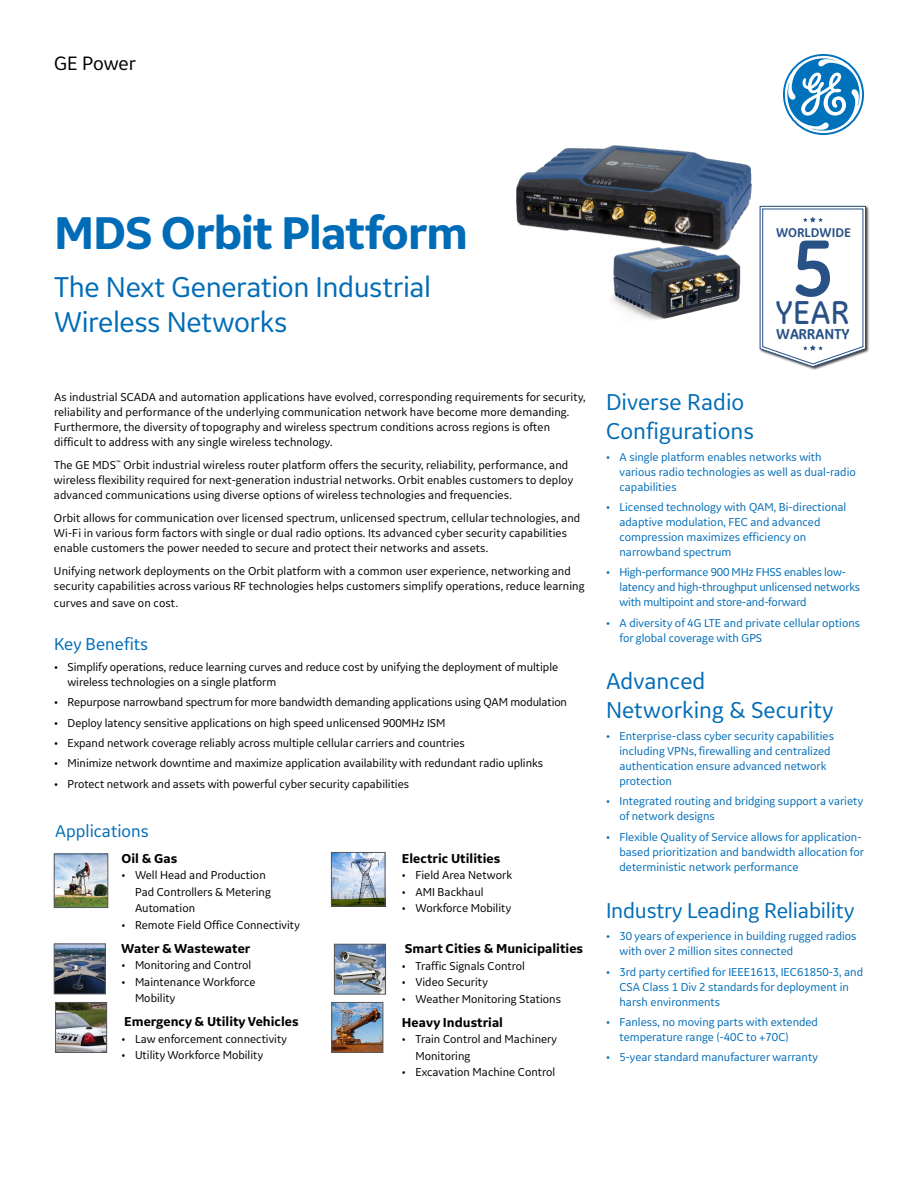
<style>
.page{position:relative;width:918px;height:1188px;background:#fff}
.page>*{position:absolute;margin:0;border:0;box-sizing:border-box;transform-origin:0 0}
.t1{font:700 48px "GE Inspira Sans";letter-spacing:-.025em;color:#006cb7}
.t2{font:500 33.3px "GE Inspira";color:#285186}
.t3{font:30px/34.5px "GE Inspira Sans";letter-spacing:-.015em;color:#006cb7}
.t4{font:24px/28.8px "GE Inspira Sans";color:#006cb7}
.t5{font:22.5px "GE Inspira Sans";letter-spacing:-.01em;color:#006cb7}
.t6{font:20.25px "GE Inspira Sans";letter-spacing:-.005em;color:#000}
.t7{font:18px "GE Inspira Sans";color:#006cb7}
.t8{font:800 14.4px "GE Inspira";color:#285186}
.t9{font:700 13.5px "GE Inspira Sans";color:#000}
.t10{font:800 12.75px "GE Inspira";color:#285186}
.t11{font:12px/15px "GE Inspira Sans";letter-spacing:.005em;color:#000}
.t12{font:12px/15px "GE Inspira Sans";color:#006cb7}
</style>
<div class="page">
<svg style="left:783px;top:54px;width:81px;height:81px"></svg>
<img style="left:56px;top:856px;width:50px;height:50px">
<div style="left:54px;top:854px;width:54px;height:54px;border:1px solid #58595b"></div>
<img style="left:56px;top:946px;width:48px;height:46px">
<div style="left:54px;top:944px;width:52px;height:50px;border:1px solid #58595b"></div>
<img style="left:336px;top:946px;width:48px;height:46px">
<div style="left:334px;top:944px;width:52px;height:50px;border:1px solid #58595b"></div>
<img style="left:333px;top:854px;width:50px;height:50px">
<div style="left:331px;top:852px;width:54px;height:54px;border:1px solid #58595b"></div>
<img style="left:57px;top:1004px;width:48px;height:47px">
<div style="left:55px;top:1002px;width:52px;height:51px;border:1px solid #58595b"></div>
<img style="left:334px;top:1004px;width:47px;height:47px">
<div style="left:332px;top:1002px;width:51px;height:51px;border:1px solid #58595b"></div>
<img style="left:516px;top:145px;width:236px;height:175px">
<div style="left:759px;top:205px;width:110px;height:166px;background:#000;opacity:.75"></div>
<svg style="left:760px;top:206px;width:106px;height:161px"></svg>
<h3 class="t6" style="left:54px;top:50px;width:83px">GE Power</h3>
<h1 class="t1" style="left:54px;top:203px;width:416px">MDS Orbit Platform</h1>
<h3 class="t3" style="left:54px;top:269px;width:379px">The Next Generation Industrial<br>Wireless Networks</h3>
<p class="t11" style="left:54px;top:389px;width:533px">As industrial SCADA and automation applications have evolved, corresponding requirements for security, reliability and performance of the underlying communication network have become more demanding.<br>Furthermore, the diversity of topography and wireless spectrum conditions across regions is often difficult to address with any single wireless technology.</p>
<p class="t11" style="left:54px;top:457px;width:521px">The GE MDS<sup>™</sup> Orbit industrial wireless router platform offers the security, reliability, performance, and wireless flexibility required for next-generation industrial networks. Orbit enables customers to deploy advanced communications using diverse options of wireless technologies and frequencies.</p>
<p class="t11" style="left:54px;top:510px;width:528px">Orbit allows for communication over licensed spectrum, unlicensed spectrum, cellular technologies, and<br>Wi-Fi in various form factors with single or dual radio options. Its advanced cyber security capabilities enable customers the power needed to secure and protect their networks and assets.</p>
<p class="t11" style="left:54px;top:563px;width:532px">Unifying network deployments on the Orbit platform with a common user experience, networking and security capabilities across various RF technologies helps customers simplify operations, reduce learning</p>
<p class="t11" style="left:54px;top:595px;width:126px">curves and save on cost.</p>
<h3 class="t7" style="left:54px;top:633px;width:96px">Key Benefits</h3>
<p class="t11" style="left:68px;top:659px;width:492px;text-indent:-14px">• Simplify operations, reduce learning curves and reduce cost by unifying the deployment of multiple wireless technologies on a single platform</p>
<p class="t11" style="left:54px;top:694px;width:515px">• Repurpose narrowband spectrum for more bandwidth demanding applications using QAM modulation</p>
<p class="t11" style="left:54px;top:715px;width:393px">• Deploy latency sensitive applications on high speed unlicensed 900MHz ISM</p>
<p class="t11" style="left:54px;top:735px;width:412px">• Expand network coverage reliably across multiple cellular carriers and countries</p>
<p class="t11" style="left:54px;top:756px;width:491px">• Minimize network downtime and maximize application availability with redundant radio uplinks</p>
<p class="t11" style="left:54px;top:776px;width:357px">• Protect network and assets with powerful cyber security capabilities</p>
<h3 class="t7" style="left:55px;top:820px;width:95px">Applications</h3>
<p class="t9" style="left:122px;top:850px;width:57px">Oil &amp; Gas</p>
<p class="t11" style="left:135px;top:867px;width:137px;line-height:16.5px;text-indent:-14px">• Well Head and Production<br>Pad Controllers &amp; Metering<br>Automation</p>
<p class="t11" style="left:122px;top:917px;width:180px">• Remote Field Office Connectivity</p>
<p class="t9" style="left:121px;top:940px;width:131px">Water &amp; Wastewater</p>
<p class="t11" style="left:122px;top:957px;width:131px">• Monitoring and Control</p>
<p class="t11" style="left:135px;top:973px;width:122px;line-height:16.5px;text-indent:-14px">• Maintenance Workforce<br>Mobility</p>
<p class="t9" style="left:124px;top:1013px;width:176px">Emergency &amp; Utility Vehicles</p>
<p class="t11" style="left:122px;top:1031px;width:167px">• Law enforcement connectivity</p>
<p class="t11" style="left:122px;top:1047px;width:143px">• Utility Workforce Mobility</p>
<p class="t9" style="left:402px;top:850px;width:100px">Electric Utilities</p>
<p class="t11" style="left:402px;top:867px;width:112px">• Field Area Network</p>
<p class="t11" style="left:402px;top:884px;width:83px">• AMI Backhaul</p>
<p class="t11" style="left:402px;top:900px;width:111px">• Workforce Mobility</p>
<p class="t9" style="left:405px;top:941px;width:180px">Smart Cities &amp; Municipalities</p>
<p class="t11" style="left:402px;top:958px;width:125px">• Traffic Signals Control</p>
<p class="t11" style="left:402px;top:975px;width:88px">• Video Security</p>
<p class="t11" style="left:402px;top:991px;width:161px">• Weather Monitoring Stations</p>
<p class="t9" style="left:402px;top:1014px;width:103px">Heavy Industrial</p>
<p class="t11" style="left:415px;top:1031px;width:143px;line-height:16.5px;text-indent:-14px">• Train Control and Machinery<br>Monitoring</p>
<p class="t11" style="left:402px;top:1065px;width:155px">• Excavation Machine Control</p>
<p class="t10" style="left:776px;top:225px;width:76px">WORLDWIDE</p>
<h2 class="t2" style="left:776px;top:293px;width:75px">YEAR</h2>
<p class="t8" style="left:776px;top:325px;width:75px">WARRANTY</p>
<h3 class="t4" style="left:606px;top:387px;width:150px">Diverse Radio<br>Configurations</h3>
<p class="t12" style="left:620px;top:449px;width:238px;text-indent:-14px">• A single platform enables networks with various radio technologies as well as dual-radio capabilities</p>
<p class="t12" style="left:620px;top:499px;width:228px;text-indent:-14px">• Licensed technology with QAM, Bi-directional adaptive modulation, FEC and advanced compression maximizes efficiency on narrowband spectrum</p>
<p class="t12" style="left:620px;top:565px;width:242px;text-indent:-14px">• High-performance 900 MHz FHSS enables low&shy;latency and high-throughput unlicensed networks with multipoint and store-and-forward</p>
<p class="t12" style="left:620px;top:615px;width:242px;text-indent:-14px">• A diversity of 4G LTE and private cellular options for global coverage with GPS</p>
<h3 class="t4" style="left:606px;top:666px;width:229px">Advanced<br>Networking &amp; Security</h3>
<p class="t12" style="left:620px;top:728px;width:216px;text-indent:-14px">• Enterprise-class cyber security capabilities including VPNs, firewalling and centralized authentication ensure advanced network protection</p>
<p class="t12" style="left:620px;top:794px;width:245px;text-indent:-14px">• Integrated routing and bridging support a variety of network designs</p>
<p class="t12" style="left:620px;top:829px;width:246px;text-indent:-14px">• Flexible Quality of Service allows for application&shy;based prioritization and bandwidth allocation for deterministic network performance</p>
<h3 class="t5" style="left:606px;top:897px;width:250px">Industry Leading Reliability</h3>
<p class="t12" style="left:620px;top:928px;width:239px;text-indent:-14px">• 30 years of experience in building rugged radios with over 2 million sites connected</p>
<p class="t12" style="left:620px;top:964px;width:245px;text-indent:-14px">• 3rd party certified for IEEE1613, IEC61850-3, and<br>CSA Class 1 Div 2 standards for deployment in harsh environments</p>
<p class="t12" style="left:620px;top:1014px;width:200px;text-indent:-14px">• Fanless, no moving parts with extended temperature range (-40C to +70C)</p>
<p class="t12" style="left:606px;top:1050px;width:214px">• 5-year standard manufacturer warranty</p>
</div>
